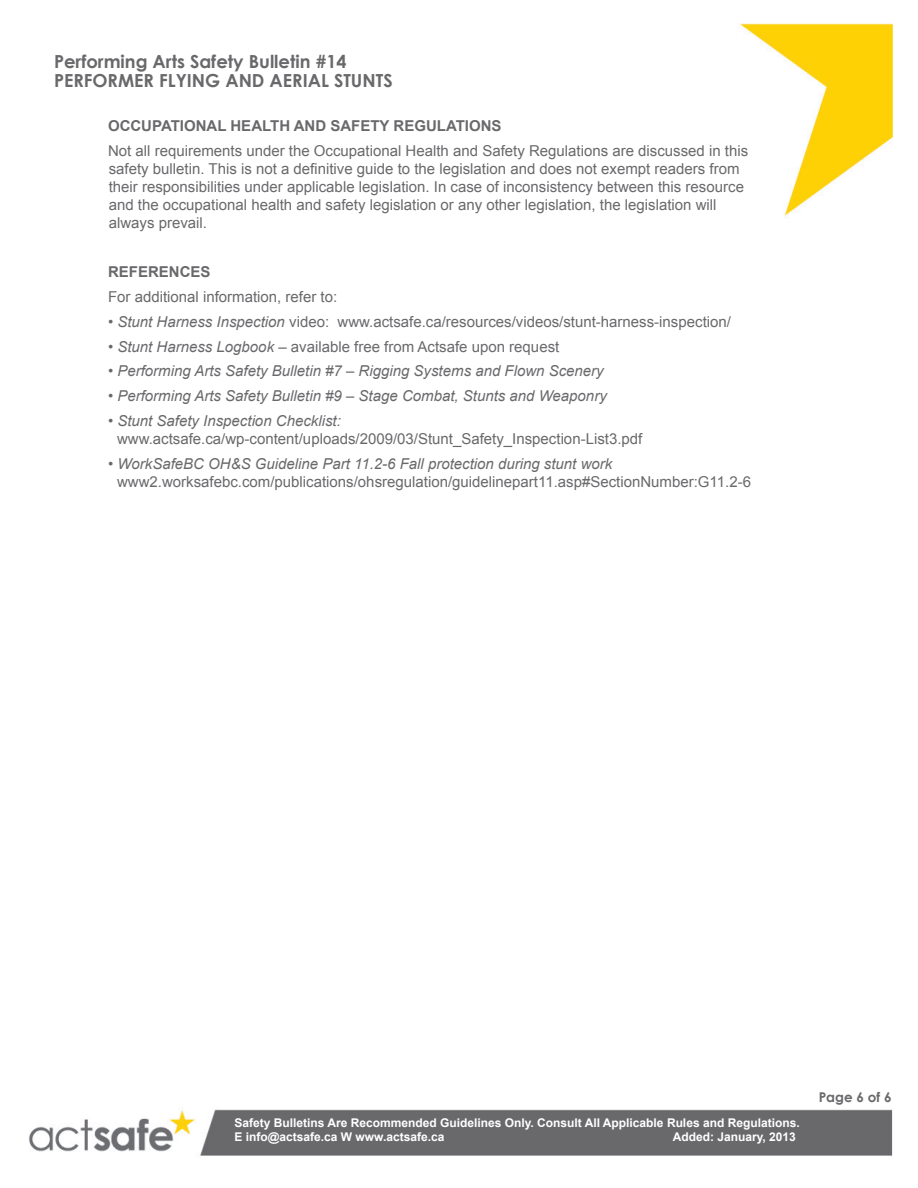
<style>
.page{position:relative;width:918px;height:1188px;background:#fff}
.page>*{position:absolute;margin:0;border:0;box-sizing:border-box;transform-origin:0 0}
.t1{font:700 18px/19.5px "Century Gothic";color:#69696c}
.bodytext{font:15px/18px "Arial";color:#69696c}
.bodytext-2{font:italic 15px "Arial";color:#69696c}
.bodytext-3{font:700 15px "Arial";color:#69696c}
.t2{font:700 13.5px "Century Gothic";color:#69696c}
.t3{font:700 12px/14.4px "Arial";color:#fff}
.s1{font-style:italic}
.s2{font-style:normal}
</style>
<div class="page">
<img style="left:29px;top:23px;width:864px;height:1133px">
<p class="t1" style="left:54px;top:50px;width:340px">Performing Arts Safety Bulletin #14<br>PERFORMER FLYING AND AERIAL STUNTS</p>
<p class="bodytext-3" style="left:108px;top:116px;width:395px">OCCUPATIONAL HEALTH AND SAFETY REGULATIONS</p>
<p class="bodytext" style="left:108px;top:142px;width:642px">Not all requirements under the Occupational Health and Safety Regulations are discussed in this safety bulletin. This is not a definitive guide to the legislation and does not exempt readers from their responsibilities under applicable legislation. In case of inconsistency between this resource and the occupational health and safety legislation or any other legislation, the legislation will always prevail.</p>
<p class="bodytext-3" style="left:108px;top:262px;width:104px">REFERENCES</p>
<p class="bodytext" style="left:108px;top:288px;width:231px">For additional information, refer to:</p>
<p class="bodytext" style="left:108px;top:313px;width:625px">• <span class="s1">Stunt Harness Inspection</span> video: www.actsafe.ca/resources/videos/stunt-harness-inspection/</p>
<p class="bodytext" style="left:108px;top:337px;width:453px">• <span class="s1">Stunt Harness Logbook</span> – available free from Actsafe upon request</p>
<p class="bodytext-2" style="left:108px;top:361px;width:497px"><span class="s2">•</span> Performing Arts Safety Bulletin #7 – Rigging Systems and Flown Scenery</p>
<p class="bodytext-2" style="left:108px;top:386px;width:500px"><span class="s2">•</span> Performing Arts Safety Bulletin #9 – Stage Combat, Stunts and Weaponry</p>
<p class="bodytext" style="left:117px;top:412px;width:527px;text-indent:-9px">• <span class="s1">Stunt Safety Inspection Checklist: </span>www.actsafe.ca/wp-content/uploads/2009/03/Stunt_Safety_Inspection-List3.pdf</p>
<p class="bodytext" style="left:117px;top:454px;width:635px;text-indent:-9px">• <span class="s1">WorkSafeBC OH&amp;S Guideline Part 11.2-6 Fall protection during stunt work </span>www2.worksafebc.com/publications/ohsregulation/guidelinepart11.asp#SectionNumber:G11.2-6</p>
<p class="t3" style="left:234px;top:1115px;width:567px">Safety Bulletins Are Recommended Guidelines Only. Consult All Applicable Rules and Regulations.<br>E info@actsafe.ca W www.actsafe.ca</p>
<p class="t3" style="left:673px;top:1130px;width:125px">Added: January, 2013</p>
<p class="t2" style="left:819px;top:1087px;width:74px">Page 6 of 6</p>
</div>
